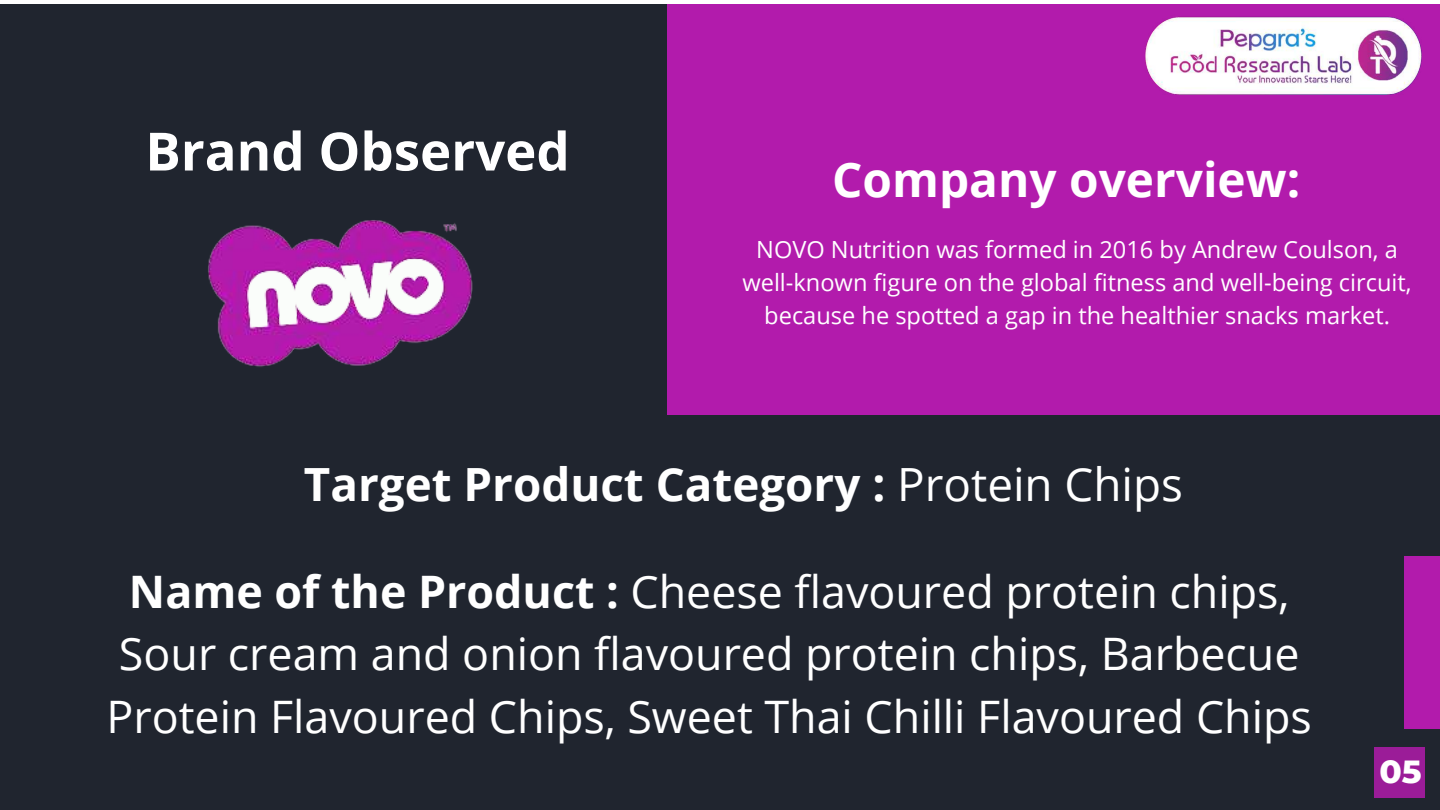
<style>
.page{position:relative;width:1440px;height:810px;background:#fff}
.page>*{position:absolute;margin:0;border:0;box-sizing:border-box;transform-origin:0 0}
.t1{font:700 52.8px "Open Sans";color:#fff}
.t2{font:700 47.8px "Open Sans";color:#fff}
.t3{font:700 45.8px "Open Sans";color:#fff}
.t4{font:44.8px/62.2px "Open Sans";color:#fff;text-align:center}
.t5{font:800 32.7px "Montserrat";color:#fff}
.t6{font:23.6px/33px "Open Sans";color:#fff;text-align:center}
.s1{font-weight:400}
.s2{font-weight:700}
</style>
<div class="page">
<div style="left:0;top:415px;width:1440px;height:395px;background:#20252f"></div>
<div style="left:1404px;top:556px;width:36px;height:173px;background:#b21bac"></div>
<div style="left:0;top:5px;width:720px;height:410px;background:#20252f"></div>
<div style="left:668px;top:5px;width:772px;height:410px;background:#b21bac"></div>
<img style="left:1127px;top:4px;width:313px;height:91px">
<div style="left:1375px;top:747px;width:50px;height:51px;background:#9b1c98"></div>
<img style="left:208px;top:220px;width:265px;height:147px">
<h1 class="t1" style="left:145px;top:114px;width:426px">Brand Observed</h1>
<h2 class="t2" style="left:832px;top:146px;width:470px">Company overview:</h2>
<p class="t6" style="left:742px;top:233px;width:671px">NOVO Nutrition was formed in 2016 by Andrew Coulson, a well-known figure on the global fitness and well-being circuit, because he spotted a gap in the healthier snacks market.</p>
<h3 class="t3" style="left:304px;top:452px;width:881px">Target Product Category : <span class="s1">Protein Chips</span></h3>
<h3 class="t4" style="left:107px;top:560px;width:1207px"><span class="s2">Name of the Product :</span> Cheese flavoured protein chips,<br>Sour cream and onion flavoured protein chips, Barbecue<br>Protein Flavoured Chips, Sweet Thai Chilli Flavoured Chips</h3>
<h3 class="t5" style="left:1379px;top:751px;width:44px">05</h3>
</div>
